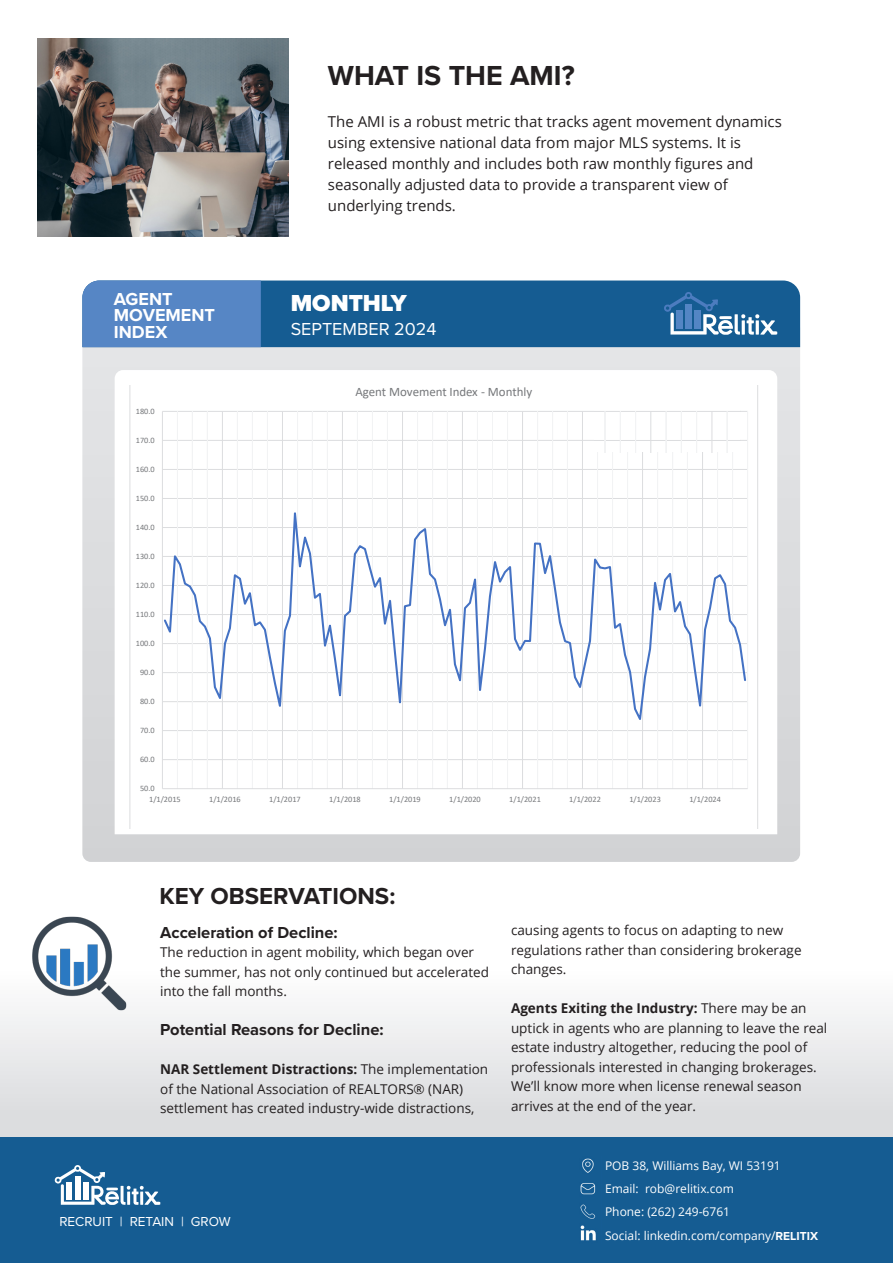
<style>
.page{position:relative;width:893px;height:1263px;background:#fff}
.page>*{position:absolute;margin:0;border:0;box-sizing:border-box;transform-origin:0 0}
.Body_text_1_-_left{font:700 28.5px "Proxima Nova";color:#231f20}
.Body_text_1_-_left-2{font:700 24px "Proxima Nova";color:#231f20}
.Heading_2_-_left{font:900 24px "Proxima Nova";color:#fff}
.Heading_2_-_left-2{font:700 18px/16.5px "Proxima Nova";color:#fff}
.Heading_2_-_left-3{font:18px "Proxima Nova";color:#fff}
.Body_text_1_-_left-3{font:700 16.5px "Proxima Nova";color:#231f20}
.Body_text_1_-_left-4{font:15px/21px "Open Sans";color:#231f20}
.Body_text_1_-_left-5{font:13.5px/19.5px "Open Sans";color:#231f20}
.Body_text_1_-_left-6{font:13.5px "Proxima Nova";color:#fff}
.t1{font:12.9px "Calibri";letter-spacing:-.005em;color:#76787b}
.Body_text_1_-_left-7{font:12px "Open Sans";color:#fff}
.t2{font:8.25px "Calibri";color:#76787b}
.s1{font-weight:700}
.s2{font-family:"Proxima Nova";font-weight:700}
</style>
<div class="page">
<div style="left:0;top:929px;width:893px;height:210px;background:linear-gradient(to bottom,#fff,#d8dadc)"></div>
<img style="left:38px;top:38px;width:250px;height:198px">
<div style="left:0;top:1137px;width:893px;height:126px;background:#155c92"></div>
<img style="left:580px;top:1158px;width:16px;height:83px">
<svg style="left:54px;top:1165px;width:106px;height:40px"></svg>
<img style="left:32px;top:916px;width:96px;height:96px">
<svg style="left:82px;top:347px;width:718px;height:515px;background:#dadbdd"></svg>
<svg style="left:115px;top:370px;width:662px;height:464px"></svg>
<svg style="left:130px;top:385px;width:628px;height:443px"></svg>
<div style="left:261px;top:280px;width:539px;height:67px;background:#155c92"></div>
<div style="left:82px;top:280px;width:179px;height:67px;background:#5686c5"></div>
<svg style="left:663px;top:292px;width:114px;height:43px;background:#477eac"></svg>
<hr style="left:595px;top:759px;width:145px;height:1px;background:#dcdddf">
<hr style="left:595px;top:730px;width:145px;height:1px;background:#dcdddf">
<hr style="left:595px;top:701px;width:145px;height:1px;background:#dcdddf">
<hr style="left:595px;top:672px;width:145px;height:1px;background:#dcdddf">
<hr style="left:595px;top:643px;width:145px;height:1px;background:#dcdddf">
<hr style="left:595px;top:614px;width:145px;height:1px;background:#dcdddf">
<hr style="left:595px;top:585px;width:145px;height:1px;background:#dcdddf">
<hr style="left:595px;top:556px;width:145px;height:1px;background:#dcdddf">
<hr style="left:595px;top:527px;width:145px;height:1px;background:#dcdddf">
<hr style="left:595px;top:498px;width:145px;height:1px;background:#dcdddf">
<hr style="left:595px;top:469px;width:145px;height:1px;background:#dcdddf">
<hr style="left:742px;top:411px;width:1px;height:41px;background:#f2f3f4">
<hr style="left:757px;top:411px;width:1px;height:41px;background:#f2f3f4">
<hr style="left:788px;top:411px;width:1px;height:41px;background:#f2f3f4">
<hr style="left:803px;top:411px;width:1px;height:41px;background:#f2f3f4">
<hr style="left:818px;top:411px;width:1px;height:41px;background:#f2f3f4">
<hr style="left:849px;top:411px;width:1px;height:41px;background:#f2f3f4">
<hr style="left:864px;top:411px;width:1px;height:41px;background:#f2f3f4">
<hr style="left:879px;top:411px;width:1px;height:41px;background:#f2f3f4">
<hr style="left:773px;top:411px;width:1px;height:41px;background:#dcdddf">
<hr style="left:834px;top:411px;width:1px;height:41px;background:#dcdddf">
<hr style="left:892px;top:411px;width:1px;height:41px;background:#dcdddf">
<svg style="left:595px;top:385px;width:145px;height:67px"></svg>
<p class="Heading_2_-_left-2" style="left:114px;top:290px;width:103px">AGENT<br>MOVEMENT<br>INDEX</p>
<p class="t2" style="left:136px;top:405px;width:20px">180.0</p>
<p class="t2" style="left:136px;top:434px;width:20px">170.0</p>
<p class="t2" style="left:136px;top:463px;width:20px">160.0</p>
<p class="t2" style="left:136px;top:492px;width:20px">150.0</p>
<p class="t2" style="left:136px;top:521px;width:20px">140.0</p>
<p class="t2" style="left:136px;top:550px;width:20px">130.0</p>
<p class="t2" style="left:136px;top:579px;width:20px">120.0</p>
<p class="t2" style="left:136px;top:608px;width:20px">110.0</p>
<p class="t2" style="left:136px;top:637px;width:20px">100.0</p>
<p class="t2" style="left:140px;top:666px;width:16px">90.0</p>
<p class="t2" style="left:140px;top:695px;width:16px">80.0</p>
<p class="t2" style="left:140px;top:724px;width:16px">70.0</p>
<p class="t2" style="left:140px;top:753px;width:16px">60.0</p>
<p class="t2" style="left:140px;top:783px;width:16px">50.0</p>
<p class="Body_text_1_-_left" style="left:328px;top:55px;width:248px">WHAT IS THE AMI?</p>
<p class="Body_text_1_-_left-4" style="left:328px;top:111px;width:455px">The AMI is a robust metric that tracks agent movement dynamics using extensive national data from major MLS systems. It is released monthly and includes both raw monthly figures and seasonally adjusted data to provide a transparent view of underlying trends.</p>
<p class="Heading_2_-_left" style="left:291px;top:285px;width:117px">MONTHLY</p>
<p class="Heading_2_-_left-3" style="left:291px;top:316px;width:147px">SEPTEMBER 2024</p>
<p class="t1" style="left:355px;top:383px;width:178px">Agent Movement Index - Monthly</p>
<p class="t2" style="left:149px;top:793px;width:33px">1/1/2015</p>
<p class="t2" style="left:209px;top:793px;width:33px">1/1/2016</p>
<p class="t2" style="left:269px;top:793px;width:33px">1/1/2017</p>
<p class="t2" style="left:329px;top:793px;width:33px">1/1/2018</p>
<p class="t2" style="left:389px;top:793px;width:33px">1/1/2019</p>
<p class="t2" style="left:449px;top:793px;width:33px">1/1/2020</p>
<p class="t2" style="left:509px;top:793px;width:33px">1/1/2021</p>
<p class="t2" style="left:569px;top:793px;width:33px">1/ 2022</p>
<p class="t2" style="left:629px;top:793px;width:33px">1/ 20 3</p>
<p class="t2" style="left:689px;top:793px;width:33px">1/1/20 4</p>
<p class="t2" style="left:577px;top:793px;width:33px">1/1/2015</p>
<p class="t2" style="left:638px;top:793px;width:33px">1/1/2016</p>
<p class="t2" style="left:699px;top:793px;width:33px">1/1/2017</p>
<p class="Body_text_1_-_left-2" style="left:160px;top:878px;width:237px">KEY OBSERVATIONS:</p>
<p class="Body_text_1_-_left-3" style="left:160px;top:920px;width:179px">Acceleration of Decline:</p>
<p class="Body_text_1_-_left-5" style="left:160px;top:942px;width:330px">The reduction in agent mobility, which began over the summer, has not only continued but accelerated into the fall months.</p>
<p class="Body_text_1_-_left-3" style="left:160px;top:1018px;width:225px">Potential Reasons for Decline:</p>
<p class="Body_text_1_-_left-5" style="left:160px;top:1059px;width:329px"><span class="s1">NAR Settlement Distractions:</span> The implementation of the National Association of REALTORS® (NAR) settlement has created industry-wide distractions,</p>
<p class="Body_text_1_-_left-6" style="left:59px;top:1212px;width:173px">RECRUIT | RETAIN | GROW</p>
<p class="Body_text_1_-_left-5" style="left:511px;top:920px;width:292px">causing agents to focus on adapting to new regulations rather than considering brokerage changes.</p>
<p class="Body_text_1_-_left-5" style="left:511px;top:998px;width:318px"><span class="s1">Agents Exiting the Industry:</span> There may be an uptick in agents who are planning to leave the real estate industry altogether, reducing the pool of professionals interested in changing brokerages.<br>We’ll know more when license renewal season arrives at the end of the year.</p>
<p class="Body_text_1_-_left-7" style="left:605px;top:1158px;width:177px">POB 38, Williams Bay, WI 53191</p>
<p class="Body_text_1_-_left-7" style="left:605px;top:1181px;width:130px">Email: rob@relitix.com</p>
<p class="Body_text_1_-_left-7" style="left:605px;top:1204px;width:126px">Phone: (262) 249-6761</p>
<p class="Body_text_1_-_left-7" style="left:605px;top:1227px;width:215px">Social: linkedin.com/company/<span class="s2">RELITIX</span></p>
</div>
